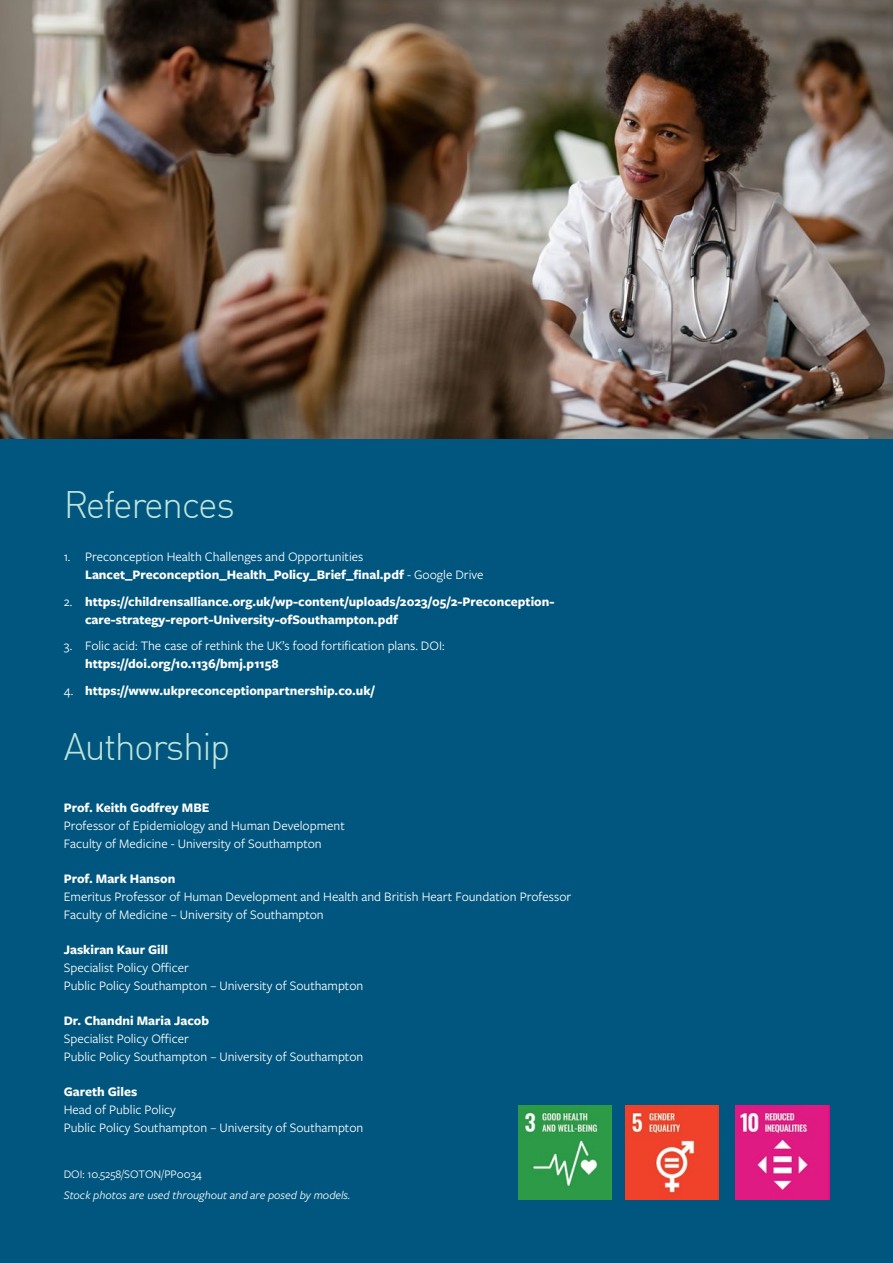
<style>
.page{position:relative;width:893px;height:1263px;background:#00567e}
.page>*{position:absolute;margin:0;border:0;box-sizing:border-box;transform-origin:0 0}
.t1{font:300 37.5px "DINOT";letter-spacing:-.04em;color:#bfe4db}
.t2{font:13.5px/18px "Freight Sans Pro";color:#fff}
.t3{font:700 13.5px/18px "Freight Sans Pro";color:#fff}
.t4{font:italic 12px "Freight Sans Pro";color:#fff}
.t5{font:12px "Freight Sans Pro";color:#fff}
.s1{font-weight:700}
.s2{font-weight:400}
</style>
<div class="page">
<img style="left:0;top:0;width:893px;height:438px">
<img style="left:518px;top:1106px;width:94px;height:93px">
<img style="left:626px;top:1106px;width:93px;height:93px">
<img style="left:736px;top:1106px;width:93px;height:93px">
<p class="t1" style="left:64px;top:476px;width:173px">References</p>
<p class="t2" style="left:85px;top:547px;width:400px;text-indent:-21px">1. Preconception Health Challenges and Opportunities<br><span class="s1">Lancet_Preconception_Health_Policy_Brief_final.pdf</span> - Google Drive</p>
<p class="t3" style="left:85px;top:592px;width:471px;text-indent:-21px"><span class="s2">2.</span> https://childrensalliance.org.uk/wp-content/uploads/2023/05/2-Preconception&shy;care-strategy-report-University-ofSouthampton.pdf</p>
<p class="t2" style="left:85px;top:636px;width:361px;text-indent:-21px">3. Folic acid: The case of rethink the UK’s food fortification plans. DOI: <span class="s1">https://doi.org/10.1136/bmj.p1158</span></p>
<p class="t3" style="left:64px;top:681px;width:312px"><span class="s2">4.</span> https://www.ukpreconceptionpartnership.co.uk/</p>
<p class="t1" style="left:64px;top:718px;width:168px">Authorship</p>
<p class="t3" style="left:64px;top:798px;width:147px">Prof. Keith Godfrey MBE</p>
<p class="t2" style="left:64px;top:816px;width:283px">Professor of Epidemiology and Human Development</p>
<p class="t2" style="left:64px;top:834px;width:259px">Faculty of Medicine - University of Southampton</p>
<p class="t3" style="left:64px;top:869px;width:113px">Prof. Mark Hanson</p>
<p class="t2" style="left:64px;top:887px;width:509px">Emeritus Professor of Human Development and Health and British Heart Foundation Professor</p>
<p class="t2" style="left:64px;top:905px;width:261px">Faculty of Medicine – University of Southampton</p>
<p class="t3" style="left:64px;top:940px;width:106px">Jaskiran Kaur Gill</p>
<p class="t2" style="left:64px;top:958px;width:127px">Specialist Policy Officer</p>
<p class="t2" style="left:64px;top:976px;width:301px">Public Policy Southampton – University of Southampton</p>
<p class="t3" style="left:64px;top:1011px;width:147px">Dr. Chandni Maria Jacob</p>
<p class="t2" style="left:64px;top:1029px;width:127px">Specialist Policy Officer</p>
<p class="t2" style="left:64px;top:1047px;width:301px">Public Policy Southampton – University of Southampton</p>
<p class="t3" style="left:64px;top:1082px;width:75px">Gareth Giles</p>
<p class="t2" style="left:64px;top:1100px;width:114px">Head of Public Policy</p>
<p class="t2" style="left:64px;top:1118px;width:301px">Public Policy Southampton – University of Southampton</p>
<p class="t5" style="left:64px;top:1166px;width:140px">DOI: 10.5258/SOTON/PP0034</p>
<p class="t4" style="left:64px;top:1187px;width:288px">Stock photos are used throughout and are posed by models.</p>
</div>
